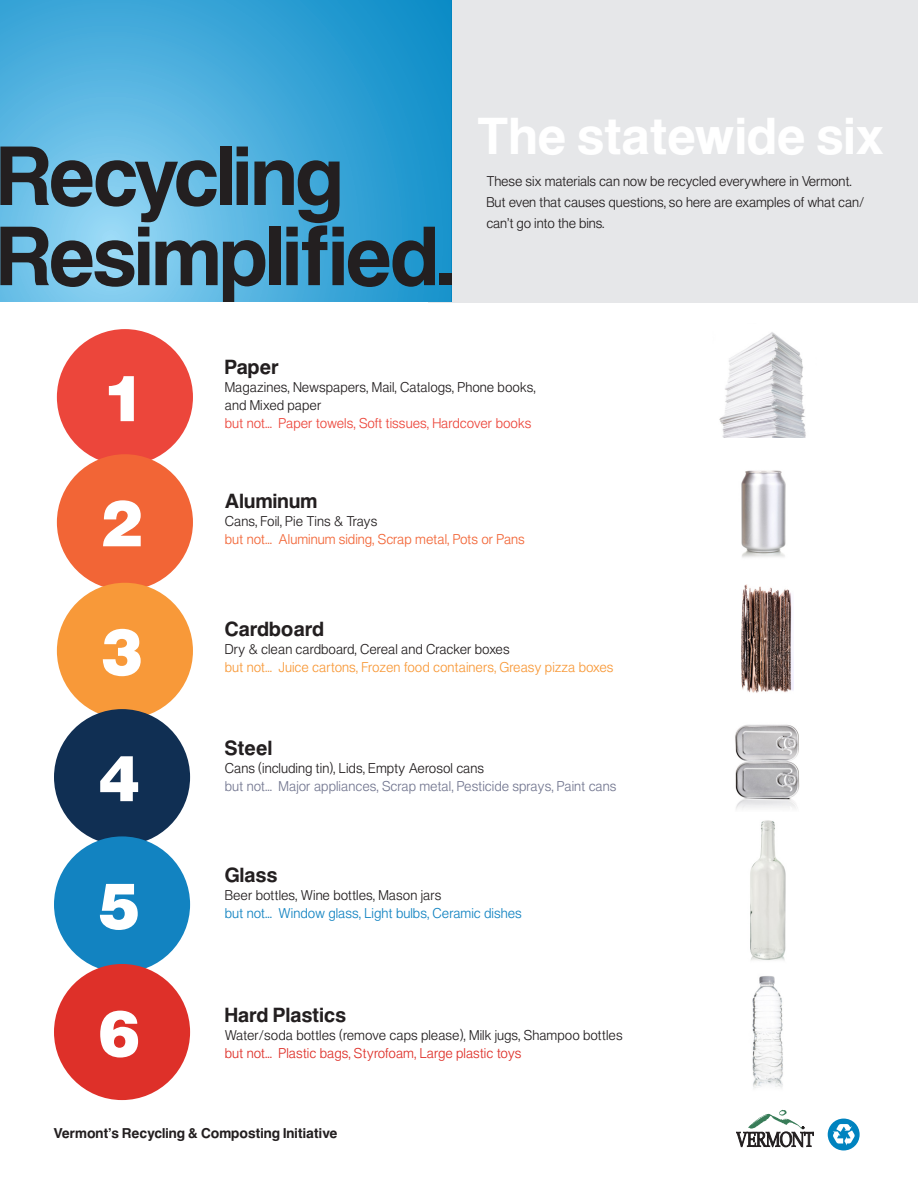
<style>
.page{position:relative;width:918px;height:1188px;background:#fff}
.page>*{position:absolute;margin:0;border:0;box-sizing:border-box;transform-origin:0 0}
.t1{font:700 62.25px "Europa Gro SHOP";color:#fff}
.t2{font:500 49.5px "Europa Gro SHOP";letter-spacing:.04em;color:#fff}
.t3{font:500 19.5px "Europa Gro SHOP";letter-spacing:.05em;color:#231f20}
.t4{font:300 13.5px/18px "Europa Gro SHOP";letter-spacing:.05em;color:#231f20}
.t5{font:300 13.5px "Europa Gro SHOP";letter-spacing:.05em;color:#747891}
.t6{font:300 13.5px "Europa Gro SHOP";letter-spacing:.05em;color:#f89939}
.t7{font:300 13.5px "Europa Gro SHOP";letter-spacing:.05em;color:#ec463b}
.t8{font:300 13.5px "Europa Gro SHOP";letter-spacing:.05em;color:#de3029}
.t9{font:300 13.5px "Europa Gro SHOP";letter-spacing:.05em;color:#f26536}
.t10{font:300 13.5px "Europa Gro SHOP";letter-spacing:.05em;color:#1283c1}
.t11{font:500 13.5px "Europa Gro SHOP";letter-spacing:.05em;color:#231f20}
</style>
<div class="page">
<div style="left:428px;top:0;width:490px;height:302px;background:#e6e7e9"></div>
<svg style="left:0;top:0;width:451px;height:302px;background:#3ca6d8"></svg>
<svg style="left:0;top:147px;width:435px;height:155px;background:#46809c"></svg>
<div style="left:439px;top:273px;width:12px;height:12px;background:#231f20"></div>
<svg style="left:736px;top:1127px;width:77px;height:20px"></svg>
<img style="left:749px;top:1109px;width:53px;height:20px">
<div style="left:828px;top:1119px;width:32px;height:32px;background:#0083bf;border-radius:50%"></div>
<svg style="left:833px;top:1124px;width:22px;height:21px"></svg>
<img style="left:735px;top:724px;width:65px;height:85px">
<img style="left:750px;top:820px;width:36px;height:140px">
<img style="left:752px;top:976px;width:31px;height:112px">
<img style="left:719px;top:332px;width:87px;height:106px">
<img style="left:741px;top:470px;width:45px;height:88px">
<img style="left:741px;top:585px;width:53px;height:108px">
<div style="left:57px;top:329px;width:136px;height:136px;background:#ec463b;border-radius:50%"></div>
<div style="left:57px;top:454px;width:136px;height:136px;background:#f26536;border-radius:50%"></div>
<div style="left:57px;top:583px;width:136px;height:136px;background:#f89939;border-radius:50%"></div>
<div style="left:54px;top:709px;width:136px;height:136px;background:#102f53;border-radius:50%"></div>
<div style="left:54px;top:836px;width:136px;height:137px;background:#1283c1;border-radius:50%"></div>
<div style="left:54px;top:964px;width:136px;height:136px;background:#de3029;border-radius:50%"></div>
<p class="t2" style="left:478px;top:108px;width:407px">The statewide six</p>
<p class="t1" style="left:108px;top:362px;width:29px">1</p>
<p class="t1" style="left:103px;top:488px;width:40px">2</p>
<p class="t1" style="left:103px;top:616px;width:40px">3</p>
<p class="t1" style="left:100px;top:742px;width:40px">4</p>
<p class="t1" style="left:100px;top:870px;width:40px">5</p>
<p class="t1" style="left:99px;top:997px;width:41px">6</p>
<p class="t4" style="left:487px;top:171px;width:366px">These six materials can now be recycled everywhere in Vermont.</p>
<p class="t4" style="left:487px;top:191px;width:379px;line-height:21px">But even that causes questions, so here are examples of what can/ can’t go into the bins.</p>
<p class="t3" style="left:225px;top:355px;width:55px">Paper</p>
<p class="t4" style="left:225px;top:378px;width:312px">Magazines, Newspapers, Mail, Catalogs, Phone books, and Mixed paper</p>
<p class="t7" style="left:225px;top:414px;width:307px">but not... Paper towels, Soft tissues, Hardcover books</p>
<p class="t3" style="left:225px;top:490px;width:93px">Aluminum</p>
<p class="t4" style="left:225px;top:512px;width:153px">Cans, Foil, Pie Tins &amp; Trays</p>
<p class="t9" style="left:225px;top:531px;width:301px">but not... Aluminum siding, Scrap metal, Pots or Pans</p>
<p class="t3" style="left:225px;top:618px;width:100px">Cardboard</p>
<p class="t4" style="left:225px;top:640px;width:286px">Dry &amp; clean cardboard, Cereal and Cracker boxes</p>
<p class="t6" style="left:225px;top:659px;width:390px">but not... Juice cartons, Frozen food containers, Greasy pizza boxes</p>
<p class="t3" style="left:225px;top:736px;width:48px">Steel</p>
<p class="t4" style="left:225px;top:759px;width:260px">Cans (including tin), Lids, Empty Aerosol cans</p>
<p class="t5" style="left:225px;top:777px;width:393px">but not... Major appliances, Scrap metal, Pesticide sprays, Paint cans</p>
<p class="t3" style="left:225px;top:864px;width:53px">Glass</p>
<p class="t4" style="left:225px;top:886px;width:217px">Beer bottles, Wine bottles, Mason jars</p>
<p class="t10" style="left:225px;top:905px;width:298px">but not... Window glass, Light bulbs, Ceramic dishes</p>
<p class="t3" style="left:225px;top:1003px;width:122px">Hard Plastics</p>
<p class="t4" style="left:225px;top:1025px;width:399px">Water/soda bottles (remove caps please), Milk jugs, Shampoo bottles</p>
<p class="t8" style="left:225px;top:1044px;width:298px">but not... Plastic bags, Styrofoam, Large plastic toys</p>
<p class="t11" style="left:54px;top:1126px;width:285px">Vermont’s Recycling &amp; Composting Initiative</p>
</div>
